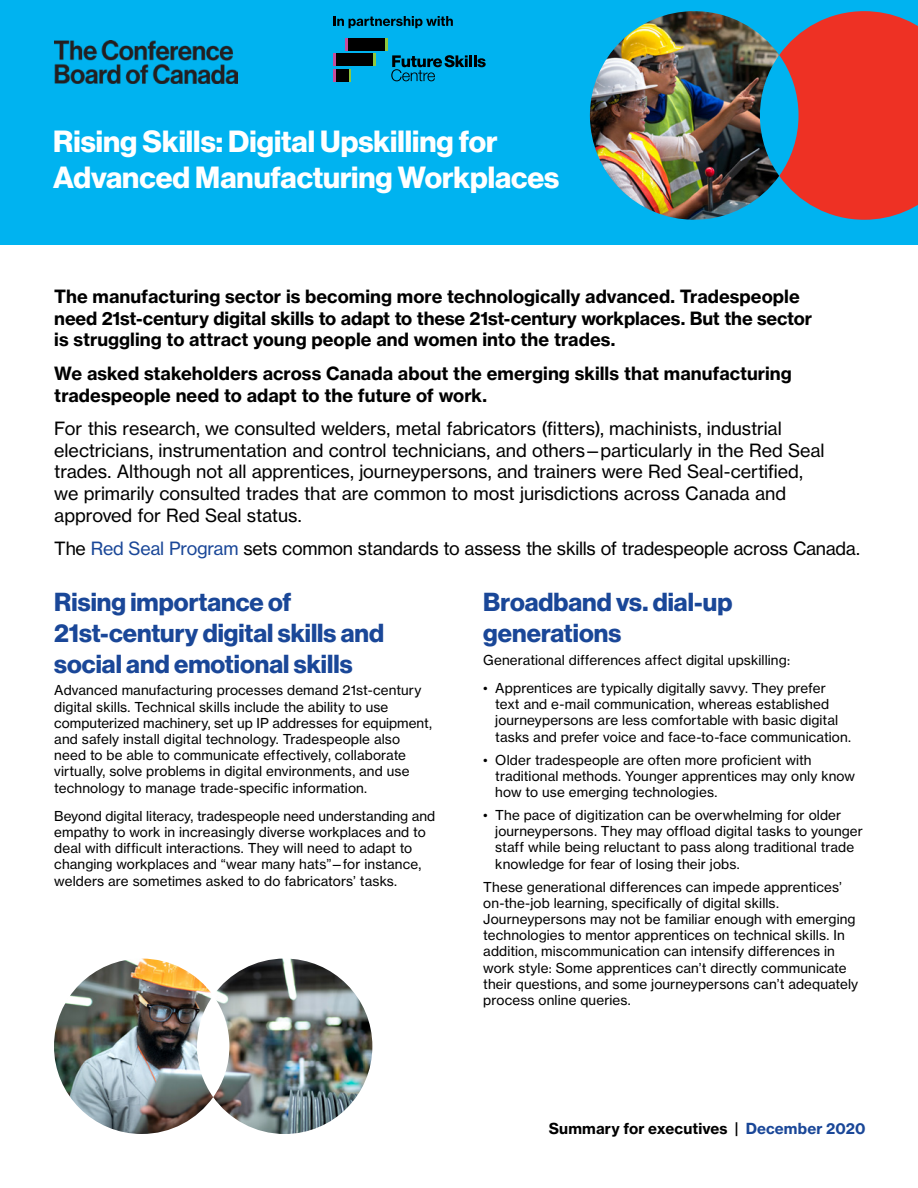
<style>
.page{position:relative;width:918px;height:1188px;background:#fff}
.page>*{position:absolute;margin:0;border:0;box-sizing:border-box;transform-origin:0 0}
.t1{font:30px/36px "N Haas Grotesk DS Pro 75 Bd";color:#fff}
.t2{font:25.5px/30.6px "N Haas Grotesk DS Pro 75 Bd";color:#1a4798}
.t3{font:18px/21.6px "N Haas Grotesk TX Pro 55 Rg";letter-spacing:-.005em;color:#000}
.t4{font:18px/21.6px "N Haas Grotesk TX Pro 75 Bd";color:#000}
.t5{font:15px "N Haas Grotesk TX Pro 75 Bd";letter-spacing:.01em;color:#000}
.t6{font:13.5px/16.2px "N Haas Grotesk TX Pro 55 Rg";letter-spacing:.01em;color:#000}
.s1{color:#1a4798}
</style>
<div class="page">
<div style="left:0;top:0;width:918px;height:244px;background:#00b3f0"></div>
<img style="left:590px;top:11px;width:189px;height:209px">
<svg style="left:779px;top:11px;width:139px;height:209px;background:#c94543"></svg>
<img style="left:54px;top:41px;width:183px;height:42px">
<svg style="left:345px;top:38px;width:3px;height:13px"></svg>
<div style="left:348px;top:38px;width:37px;height:13px;background:#000"></div>
<svg style="left:373px;top:54px;width:3px;height:12px"></svg>
<div style="left:336px;top:54px;width:37px;height:12px;background:#000"></div>
<svg style="left:333px;top:54px;width:3px;height:27px"></svg>
<svg style="left:349px;top:69px;width:2px;height:12px"></svg>
<div style="left:336px;top:69px;width:13px;height:12px;background:#000"></div>
<svg style="left:385px;top:38px;width:101px;height:43px"></svg>
<svg style="left:333px;top:16px;width:120px;height:12px"></svg>
<img style="left:54px;top:959px;width:318px;height:175px">
<h1 class="t1" style="left:53px;top:124px;width:508px">Rising Skills: Digital Upskilling for<br>Advanced Manufacturing Workplaces</h1>
<p class="t4" style="left:54px;top:286px;width:759px">The manufacturing sector is becoming more technologically advanced. Tradespeople need 21st-century digital skills to adapt to these 21st-century workplaces. But the sector is struggling to attract young people and women into the trades.</p>
<h3 class="t4" style="left:54px;top:363px;width:739px">We asked stakeholders across Canada about the emerging skills that manufacturing tradespeople need to adapt to the future of work.</h3>
<p class="t3" style="left:54px;top:418px;width:772px">For this research, we consulted welders, metal fabricators (fitters), machinists, industrial electricians, instrumentation and control technicians, and others—particularly in the Red Seal trades. Although not all apprentices, journeypersons, and trainers were Red Seal-certified, we primarily consulted trades that are common to most jurisdictions across Canada and approved for Red Seal status.</p>
<h3 class="t3" style="left:54px;top:538px;width:807px">The <span class="s1">Red Seal Program</span> sets common standards to assess the skills of tradespeople across Canada.</h3>
<h2 class="t2" style="left:54px;top:587px;width:331px">Rising importance of<br>21st-century digital skills and social and emotional skills</h2>
<p class="t6" style="left:54px;top:682px;width:379px">Advanced manufacturing processes demand 21st-century digital skills. Technical skills include the ability to use computerized machinery, set up IP addresses for equipment, and safely install digital technology. Tradespeople also need to be able to communicate effectively, collaborate virtually, solve problems in digital environments, and use technology to manage trade-specific information.</p>
<p class="t6" style="left:54px;top:808px;width:382px">Beyond digital literacy, tradespeople need understanding and empathy to work in increasingly diverse workplaces and to deal with difficult interactions. They will need to adapt to changing workplaces and “wear many hats”—for instance, welders are sometimes asked to do fabricators’ tasks.</p>
<h2 class="t2" style="left:483px;top:587px;width:251px">Broadband vs. dial-up generations</h2>
<p class="t6" style="left:483px;top:652px;width:308px">Generational differences affect digital upskilling:</p>
<p class="t6" style="left:495px;top:680px;width:357px;text-indent:-12px">• Apprentices are typically digitally savvy. They prefer text and e-mail communication, whereas established journeypersons are less comfortable with basic digital tasks and prefer voice and face-to-face communication.</p>
<p class="t6" style="left:495px;top:752px;width:361px;text-indent:-12px">• Older tradespeople are often more proficient with traditional methods. Younger apprentices may only know how to use emerging technologies.</p>
<p class="t6" style="left:495px;top:807px;width:369px;text-indent:-12px">• The pace of digitization can be overwhelming for older journeypersons. They may offload digital tasks to younger staff while being reluctant to pass along traditional trade knowledge for fear of losing their jobs.</p>
<p class="t6" style="left:483px;top:878px;width:376px">These generational differences can impede apprentices’ on-the-job learning, specifically of digital skills.<br>Journeypersons may not be familiar enough with emerging technologies to mentor apprentices on technical skills. In addition, miscommunication can intensify differences in work style: Some apprentices can’t directly communicate their questions, and some journeypersons can’t adequately process online queries.</p>
<p class="t5" style="left:549px;top:1119px;width:318px">Summary for executives | <span class="s1">December 2020</span></p>
</div>
